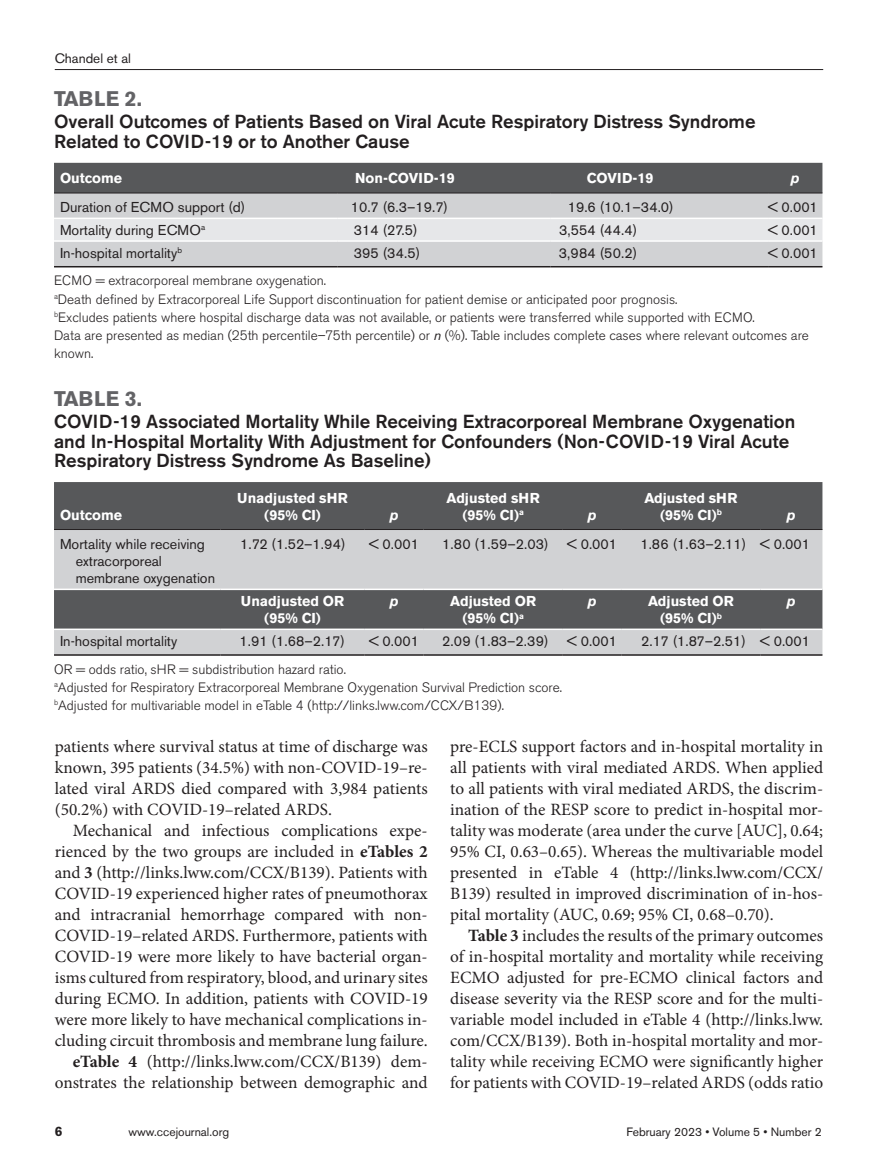
<style>
.page{position:relative;width:878px;height:1175px;background:#fff}
.page>*{position:absolute;margin:0;border:0;box-sizing:border-box;transform-origin:0 0}
.t1{font:700 21px "Akzidenz Grotesk BE";color:#636366}
.t2{font:500 18.75px/19.5px "Akzidenz Grotesk BE";color:#231f20}
.t3{font:17.25px/21px "Minion Pro";color:#231f20;text-align:justify}
.t4{font:14.25px/17.2px "Akzidenz Grotesk BE";color:#231f20}
.t5{font:700 14.25px/17.2px "Akzidenz Grotesk BE";color:#fff;text-align:center}
.t6{font:italic 700 14.25px "Akzidenz Grotesk BE";color:#fff}
.t7{font:300 13.5px/18px "Akzidenz Grotesk BE";color:#231f20}
.t8{font:13.5px "Akzidenz Grotesk BE";color:#231f20}
.t9{font:700 13.5px "Akzidenz Grotesk BE";color:#231f20}
.t10{font:12px "Akzidenz Grotesk BE";color:#231f20}
.s1{font-weight:400;font-style:italic}
.s2{font-weight:700}
</style>
<div class="page">
<hr style="left:55px;top:69px;width:768px;height:1px;background:#231f20">
<div style="left:54px;top:163px;width:768px;height:30px;background:#57585a"></div>
<div style="left:54px;top:194px;width:768px;height:72px;background:#d1d2d4"></div>
<div style="left:54px;top:219px;width:768px;height:21px;background:#e6e7e9"></div>
<hr style="left:54px;top:193px;width:284px;height:1px;background:#231f20">
<hr style="left:338px;top:193px;width:212px;height:1px;background:#231f20">
<hr style="left:550px;top:193px;width:218px;height:1px;background:#231f20">
<hr style="left:768px;top:193px;width:54px;height:1px;background:#231f20">
<hr style="left:54px;top:218px;width:284px;height:1px;background:#fff">
<hr style="left:338px;top:218px;width:212px;height:1px;background:#fff">
<hr style="left:550px;top:218px;width:218px;height:1px;background:#fff">
<hr style="left:768px;top:218px;width:54px;height:1px;background:#fff">
<hr style="left:54px;top:240px;width:284px;height:2px;background:#fff">
<hr style="left:338px;top:240px;width:212px;height:2px;background:#fff">
<hr style="left:550px;top:240px;width:218px;height:2px;background:#fff">
<hr style="left:768px;top:240px;width:54px;height:2px;background:#fff">
<hr style="left:54px;top:266px;width:284px;height:1px;background:#231f20">
<hr style="left:338px;top:266px;width:212px;height:1px;background:#231f20">
<hr style="left:550px;top:266px;width:218px;height:1px;background:#231f20">
<hr style="left:768px;top:266px;width:54px;height:1px;background:#231f20">
<div style="left:54px;top:482px;width:768px;height:47px;background:#57585a"></div>
<svg style="left:54px;top:530px;width:768px;height:124px;background:#aaabad"></svg>
<hr style="left:54px;top:529px;width:166px;height:1px;background:#231f20">
<hr style="left:220px;top:529px;width:144px;height:1px;background:#231f20">
<hr style="left:364px;top:529px;width:59px;height:1px;background:#231f20">
<hr style="left:423px;top:529px;width:139px;height:1px;background:#231f20">
<hr style="left:562px;top:529px;width:59px;height:1px;background:#231f20">
<hr style="left:621px;top:529px;width:139px;height:1px;background:#231f20">
<hr style="left:760px;top:529px;width:62px;height:1px;background:#231f20">
<hr style="left:54px;top:654px;width:166px;height:1px;background:#231f20">
<hr style="left:220px;top:654px;width:144px;height:1px;background:#231f20">
<hr style="left:364px;top:654px;width:59px;height:1px;background:#231f20">
<hr style="left:423px;top:654px;width:139px;height:1px;background:#231f20">
<hr style="left:562px;top:654px;width:59px;height:1px;background:#231f20">
<hr style="left:621px;top:654px;width:139px;height:1px;background:#231f20">
<hr style="left:760px;top:654px;width:62px;height:1px;background:#231f20">
<hr style="left:54px;top:588px;width:166px;height:2px;background:#fff">
<hr style="left:220px;top:588px;width:144px;height:2px;background:#fff">
<hr style="left:364px;top:588px;width:59px;height:2px;background:#fff">
<hr style="left:423px;top:588px;width:139px;height:2px;background:#fff">
<hr style="left:562px;top:588px;width:59px;height:2px;background:#fff">
<hr style="left:621px;top:588px;width:139px;height:2px;background:#fff">
<hr style="left:760px;top:588px;width:62px;height:2px;background:#fff">
<hr style="left:54px;top:628px;width:166px;height:2px;background:#fff">
<hr style="left:220px;top:628px;width:144px;height:2px;background:#fff">
<hr style="left:364px;top:628px;width:59px;height:2px;background:#fff">
<hr style="left:423px;top:628px;width:139px;height:2px;background:#fff">
<hr style="left:562px;top:628px;width:59px;height:2px;background:#fff">
<hr style="left:621px;top:628px;width:139px;height:2px;background:#fff">
<hr style="left:760px;top:628px;width:62px;height:2px;background:#fff">
<p class="t8" style="left:55px;top:50px;width:78px">Chandel et al</p>
<p class="t1" style="left:54px;top:86px;width:89px">TABLE 2.</p>
<p class="t2" style="left:54px;top:112px;width:703px">Overall Outcomes of Patients Based on Viral Acute Respiratory Distress Syndrome<br>Related to COVID-19 or to Another Cause</p>
<p class="t5" style="left:60px;top:170px;width:64px">Outcome</p>
<p class="t5" style="left:355px;top:170px;width:101px">Non-COVID-19</p>
<p class="t5" style="left:586px;top:170px;width:68px">COVID-19</p>
<p class="t6" style="left:790px;top:170px;width:10px">p</p>
<p class="t4" style="left:60px;top:199px;width:187px">Duration of ECMO support (d)</p>
<p class="t4" style="left:351px;top:199px;width:99px">10.7 (6.3–19.7)</p>
<p class="t4" style="left:567px;top:199px;width:107px">19.6 (10.1–34.0)</p>
<p class="t4" style="left:768px;top:199px;width:51px">&lt; 0.001</p>
<p class="t4" style="left:60px;top:221px;width:147px">Mortality during ECMO<sup>a</sup></p>
<p class="t4" style="left:354px;top:221px;width:65px">314 (27.5)</p>
<p class="t4" style="left:559px;top:221px;width:80px">3,554 (44.4)</p>
<p class="t4" style="left:768px;top:221px;width:51px">&lt; 0.001</p>
<p class="t4" style="left:60px;top:244px;width:123px">In-hospital mortality<sup>b</sup></p>
<p class="t4" style="left:353px;top:244px;width:68px">395 (34.5)</p>
<p class="t4" style="left:559px;top:244px;width:80px">3,984 (50.2)</p>
<p class="t4" style="left:768px;top:244px;width:51px">&lt; 0.001</p>
<p class="t7" style="left:54px;top:272px;width:756px">ECMO = extracorporeal membrane oxygenation.<br><sup>a</sup>Death defined by Extracorporeal Life Support discontinuation for patient demise or anticipated poor prognosis.<br><sup>b</sup>Excludes patients where hospital discharge data was not available, or patients were transferred while supported with ECMO.<br>Data are presented as median (25th percentile–75th percentile) or <span class="s1">n</span> (%). Table includes complete cases where relevant outcomes are known.</p>
<p class="t1" style="left:54px;top:386px;width:89px">TABLE 3.</p>
<p class="t2" style="left:54px;top:411px;width:742px">COVID-19 Associated Mortality While Receiving Extracorporeal Membrane Oxygenation and In-Hospital Mortality With Adjustment for Confounders (Non-COVID-19 Viral Acute<br>Respiratory Distress Syndrome As Baseline)</p>
<p class="t5" style="left:60px;top:506px;width:64px">Outcome</p>
<p class="t5" style="left:237px;top:489px;width:112px">Unadjusted sHR (95% CI)</p>
<p class="t5" style="left:446px;top:489px;width:95px">Adjusted sHR (95% CI)<sup>a</sup></p>
<p class="t5" style="left:644px;top:489px;width:95px">Adjusted sHR (95% CI)<sup>b</sup></p>
<p class="t6" style="left:389px;top:506px;width:10px">p</p>
<p class="t6" style="left:587px;top:506px;width:10px">p</p>
<p class="t6" style="left:786px;top:506px;width:10px">p</p>
<p class="t4" style="left:76px;top:535px;width:141px;text-indent:-16px">Mortality while receiving extracorporeal membrane oxygenation</p>
<p class="t4" style="left:240px;top:535px;width:107px">1.72 (1.52–1.94)</p>
<p class="t4" style="left:369px;top:535px;width:51px">&lt; 0.001</p>
<p class="t4" style="left:442px;top:535px;width:108px">1.80 (1.59–2.03)</p>
<p class="t4" style="left:567px;top:535px;width:51px">&lt; 0.001</p>
<p class="t4" style="left:640px;top:535px;width:171px">1.86 (1.63–2.11) &lt; 0.001</p>
<p class="t5" style="left:241px;top:592px;width:105px">Unadjusted OR (95% CI)</p>
<p class="t6" style="left:389px;top:592px;width:10px">p</p>
<p class="t5" style="left:450px;top:592px;width:87px">Adjusted OR (95% CI)<sup>a</sup></p>
<p class="t6" style="left:587px;top:592px;width:10px">p</p>
<p class="t5" style="left:648px;top:592px;width:87px">Adjusted OR (95% CI)<sup>b</sup></p>
<p class="t6" style="left:786px;top:592px;width:10px">p</p>
<p class="t4" style="left:60px;top:632px;width:119px">In-hospital mortality</p>
<p class="t4" style="left:239px;top:632px;width:107px">1.91 (1.68–2.17)</p>
<p class="t4" style="left:369px;top:632px;width:51px">&lt; 0.001</p>
<p class="t4" style="left:442px;top:632px;width:108px">2.09 (1.83–2.39)</p>
<p class="t4" style="left:567px;top:632px;width:51px">&lt; 0.001</p>
<p class="t4" style="left:641px;top:632px;width:170px">2.17 (1.87–2.51) &lt; 0.001</p>
<p class="t7" style="left:54px;top:660px;width:509px">OR = odds ratio, sHR = subdistribution hazard ratio.<br><sup>a</sup>Adjusted for Respiratory Extracorporeal Membrane Oxygenation Survival Prediction score. <sup>b</sup>Adjusted for multivariable model in eTable 4 (http://links.lww.com/CCX/B139).</p>
<p class="t3" style="left:55px;top:736px;width:374px">patients where survival status at time of discharge was known, 395 patients (34.5%) with non-COVID-19–re&shy;lated viral ARDS died compared with 3,984 patients (50.2%) with COVID-19–related ARDS.</p>
<p class="t3" style="left:55px;top:820px;width:374px;text-align:right">Mechanical and infectious complications expe&shy;rienced by the two groups are included in <span class="s2">eTables 2 </span>and <span class="s2">3</span> (http://links.lww.com/CCX/B139). Patients with COVID-19 experienced higher rates of pneumothorax and intracranial hemorrhage compared with non-COVID-19–related ARDS. Furthermore, patients with COVID-19 were more likely to have bacterial organ&shy;isms cultured from respiratory, blood, and urinary sites during ECMO. In addition, patients with COVID-19 were more likely to have mechanical complications in&shy;cluding circuit thrombosis and membrane lung failure. <span class="s2">eTable 4</span> (http://links.lww.com/CCX/B139) dem&shy;onstrates the relationship between demographic and</p>
<p class="t3" style="left:450px;top:736px;width:374px">pre-ECLS support factors and in-hospital mortality in all patients with viral mediated ARDS. When applied to all patients with viral mediated ARDS, the discrim&shy;ination of the RESP score to predict in-hospital mor&shy;tality was moderate (area under the curve [AUC], 0.64; 95% CI, 0.63–0.65). Whereas the multivariable model presented in eTable 4 (http://links.lww.com/CCX/ B139) resulted in improved discrimination of in-hos&shy;pital mortality (AUC, 0.69; 95% CI, 0.68–0.70).</p>
<p class="t3" style="left:450px;top:925px;width:374px;text-indent:18px"><span class="s2">Table 3</span> includes the results of the primary outcomes of in-hospital mortality and mortality while receiving ECMO adjusted for pre-ECMO clinical factors and disease severity via the RESP score and for the multi&shy;variable model included in eTable 4 (http://links.lww. com/CCX/B139). Both in-hospital mortality and mor&shy;tality while receiving ECMO were significantly higher for patients with COVID-19–related ARDS (odds ratio</p>
<p class="t9" style="left:55px;top:1123px;width:9px">6</p>
<p class="t10" style="left:128px;top:1125px;width:102px">www.ccejournal.org</p>
<p class="t10" style="left:626px;top:1125px;width:197px">February 2023 • Volume 5 • Number 2</p>
</div>
